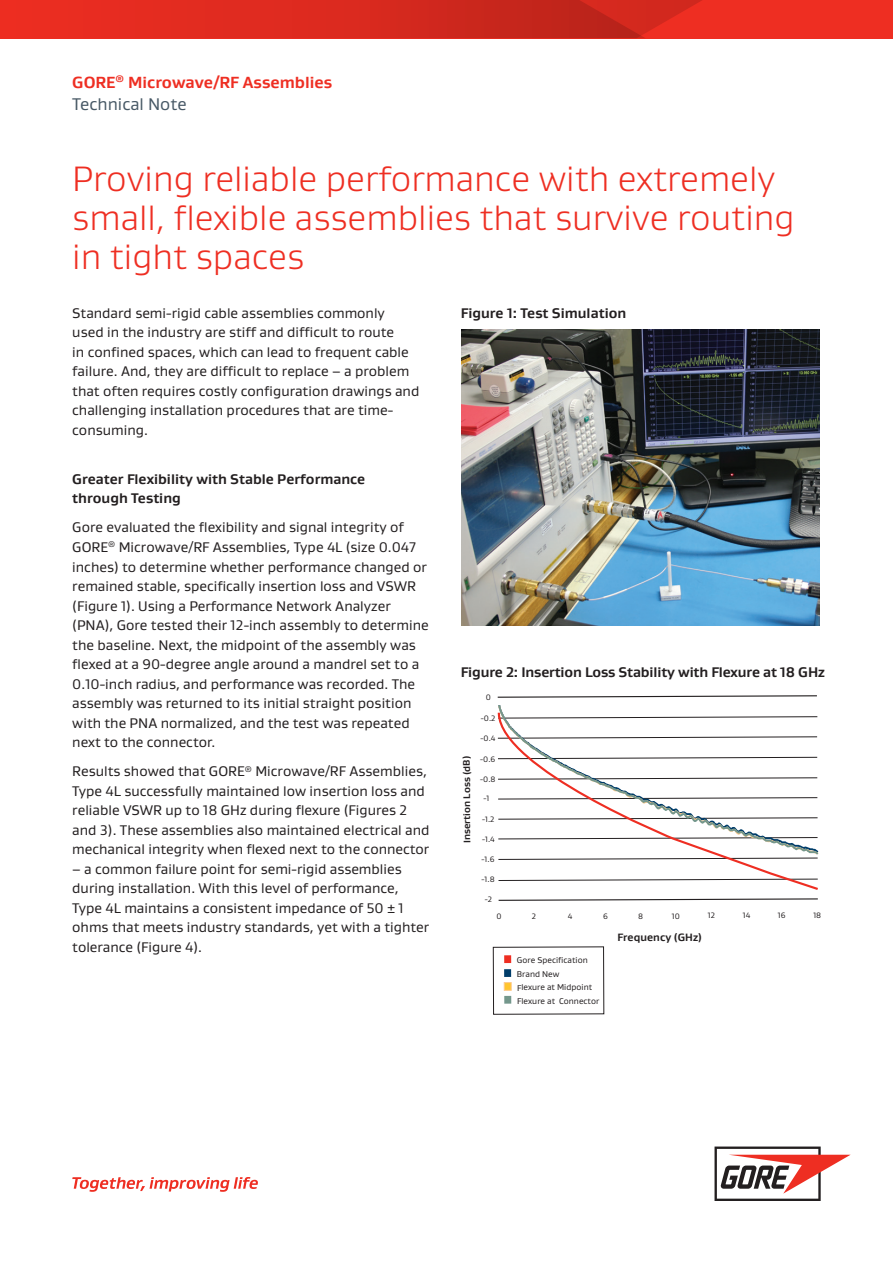
<style>
.page{position:relative;width:893px;height:1263px;background:#fff}
.page>*{position:absolute;margin:0;border:0;box-sizing:border-box;transform-origin:0 0}
.Page_Title_24_26_Spa{font:300 36px/39px "Gore Gustan";color:#ee2e22}
.Product_Description{font:17.25px "Gore Gustan";color:#475865}
.Product_Name_11_13{font:700 16.5px "Gore Gustan";color:#ee2e22}
.Body_Text_9_5_13{font:14.25px/19.5px "Gore Gustan";color:#231f20}
.Body_Subtitle_9_5_13{font:700 14.25px/19.5px "Gore Gustan";color:#231f20}
.t1{font:700 10.8px "Gore Gustan";letter-spacing:-.005em;color:#231f20}
.t2{font:700 9.75px "Gore Gustan";letter-spacing:-.005em;color:#231f20}
.t3{font:8.55px/13.8px "Gore Gustan";letter-spacing:-.005em;color:#231f20}
.t4{font:7.95px "Gore Gustan";letter-spacing:-.005em;color:#231f20}
</style>
<div class="page">
<svg style="left:714px;top:1146px;width:137px;height:55px"></svg>
<svg style="left:72px;top:1177px;width:186px;height:15px"></svg>
<div style="left:0;top:0;width:893px;height:38px;background:#ee2e22"></div>
<svg style="left:171px;top:0;width:531px;height:38px"></svg>
<img style="left:462px;top:329px;width:358px;height:296px">
<svg style="left:493px;top:946px;width:111px;height:69px"></svg>
<div style="left:504px;top:955px;width:7px;height:8px;background:#ee2e22"></div>
<div style="left:504px;top:982px;width:7px;height:8px;background:#ffc52d"></div>
<div style="left:504px;top:982px;width:7px;height:8px;border:1px solid #fdc98c"></div>
<div style="left:504px;top:969px;width:7px;height:8px;background:#003d6a"></div>
<div style="left:504px;top:996px;width:7px;height:8px;background:#74978c"></div>
<svg style="left:498px;top:898px;width:320px;height:3px"></svg>
<svg style="left:497px;top:695px;width:320px;height:3px"></svg>
<svg style="left:498px;top:856px;width:320px;height:34px"></svg>
<svg style="left:497px;top:705px;width:322px;height:151px"></svg>
<p class="Product_Name_11_13" style="left:72px;top:71px;width:262px">GORE<sup>®</sup> Microwave/RF Assemblies</p>
<p class="Product_Description" style="left:72px;top:93px;width:116px">Technical Note</p>
<p class="Page_Title_24_26_Spa" style="left:72px;top:158px;width:724px">Proving reliable performance with extremely small, flexible assemblies that survive routing in tight spaces</p>
<p class="Body_Text_9_5_13" style="left:72px;top:303px;width:349px">Standard semi-rigid cable assemblies commonly used in the industry are stiff and difficult to route<br>in confined spaces, which can lead to frequent cable failure. And, they are difficult to replace – a problem that often requires costly configuration drawings and challenging installation procedures that are time&shy;consuming.</p>
<p class="Body_Subtitle_9_5_13" style="left:72px;top:469px;width:295px">Greater Flexibility with Stable Performance through Testing</p>
<p class="Body_Text_9_5_13" style="left:72px;top:517px;width:358px">Gore evaluated the flexibility and signal integrity of GORE<sup>®</sup> Microwave/RF Assemblies, Type 4L (size 0.047 inches) to determine whether performance changed or remained stable, specifically insertion loss and VSWR (Figure 1). Using a Performance Network Analyzer (PNA), Gore tested their 12-inch assembly to determine the baseline. Next, the midpoint of the assembly was flexed at a 90-degree angle around a mandrel set to a 0.10-inch radius, and performance was recorded. The assembly was returned to its initial straight position with the PNA normalized, and the test was repeated next to the connector.</p>
<p class="Body_Text_9_5_13" style="left:72px;top:761px;width:359px">Results showed that GORE<sup>®</sup> Microwave/RF Assemblies, Type 4L successfully maintained low insertion loss and reliable VSWR up to 18 GHz during flexure (Figures 2 and 3). These assemblies also maintained electrical and mechanical integrity when flexed next to the connector</p>
<p class="Body_Text_9_5_13" style="left:72px;top:859px;width:358px">– a common failure point for semi-rigid assemblies during installation. With this level of performance, Type 4L maintains a consistent impedance of 50 ± 1 ohms that meets industry standards, yet with a tighter tolerance (Figure 4).</p>
<p class="Body_Subtitle_9_5_13" style="left:461px;top:303px;width:167px">Figure 1: Test Simulation</p>
<p class="Body_Subtitle_9_5_13" style="left:461px;top:662px;width:366px">Figure 2: Insertion Loss Stability with Flexure at 18 GHz</p>
<p class="t2" style="left:460px;top:843px;width:89px;rotate:-90deg">Insertion Loss (dB)</p>
<p class="t4" style="left:486px;top:692px;width:7px">0</p>
<p class="t4" style="left:480px;top:733px;width:17px">-0.4</p>
<p class="t4" style="left:480px;top:754px;width:17px">-0.6</p>
<p class="t4" style="left:480px;top:774px;width:17px">-0.8</p>
<p class="t4" style="left:484px;top:793px;width:8px">-1</p>
<p class="t4" style="left:482px;top:834px;width:14px">-1.4</p>
<p class="t4" style="left:482px;top:854px;width:15px">-1.6</p>
<p class="t4" style="left:482px;top:874px;width:15px">-1.8</p>
<p class="t4" style="left:481px;top:713px;width:16px">-0.2</p>
<p class="t4" style="left:482px;top:814px;width:14px">-1.2</p>
<p class="t4" style="left:485px;top:894px;width:9px">-2</p>
<p class="t4" style="left:496px;top:911px;width:7px">0</p>
<p class="t4" style="left:532px;top:911px;width:6px">2</p>
<p class="t4" style="left:568px;top:911px;width:6px">4</p>
<p class="t4" style="left:603px;top:911px;width:6px">6</p>
<p class="t4" style="left:638px;top:911px;width:7px">8</p>
<p class="t4" style="left:672px;top:911px;width:10px">10</p>
<p class="t4" style="left:708px;top:910px;width:9px">12</p>
<p class="t4" style="left:743px;top:910px;width:9px">14</p>
<p class="t4" style="left:778px;top:910px;width:9px">16</p>
<p class="t4" style="left:813px;top:910px;width:10px">18</p>
<p class="t3" style="left:517px;top:953px;width:84px">Gore Specification<br>Brand New<br>Flexure at Midpoint<br>Flexure at Connector</p>
<p class="t1" style="left:617px;top:930px;width:86px">Frequency (GHz)</p>
</div>
